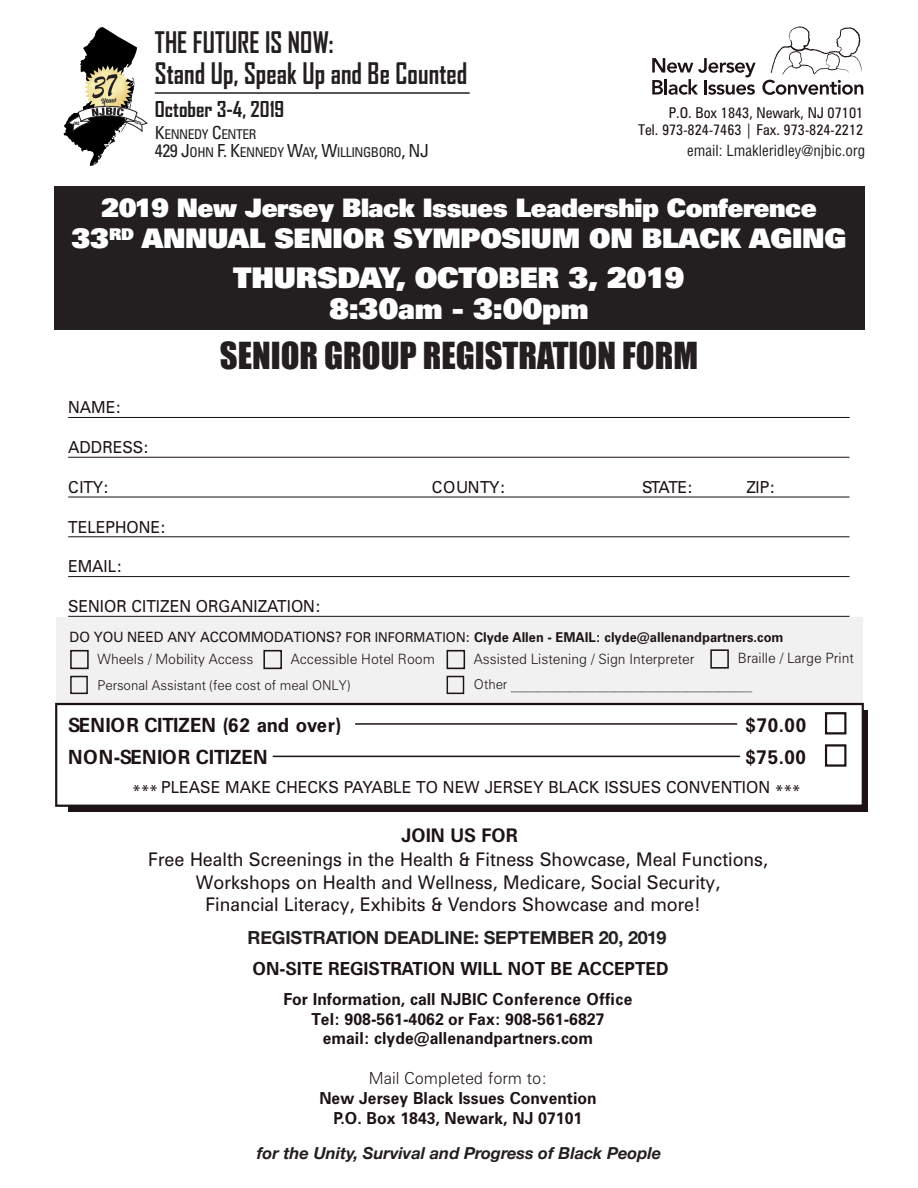
<style>
.page{position:relative;width:918px;height:1188px;background:#fff}
.page>*{position:absolute;margin:0;border:0;box-sizing:border-box;transform-origin:0 0}
.t1{font:34.5px "Impact";color:#231f20}
.t2{font:700 28.5px/31.5px "Agency FB";letter-spacing:.005em;color:#231f20;scale:.9 1}
.t3{font:900 28.5px/31px "Univers";letter-spacing:-.01em;color:#fff;text-align:center}
.t4{font:900 27px "Univers";letter-spacing:-.01em;color:#fff}
.t5{font:900 25.5px "Univers";letter-spacing:-.02em;color:#fff}
.t6{font:700 21px "Agency FB";color:#231f20}
.t7{font:700 19.65px "Zurich BT";letter-spacing:.005em;color:#1d1314;scale:.96 1}
.t8{font:18.9px/22.6px "Zurich BT";color:#1d1314;text-align:center;scale:.96 1}
.t9{font:700 18.9px "Zurich BT";color:#1d1314;scale:.96 1}
.t10{font:700 18.15px/29.7px "Zurich BT";color:#1d1314;scale:.96 1}
.t11{font:700 18px "Helvetica Neue";letter-spacing:-.01em;color:#231f20}
.t12{font:700 16.5px/20px "Zurich BT";color:#1d1314;text-align:center;scale:.96 1}
.t13{font:16.5px "Zurich BT";color:#1d1314;scale:.96 1}
.t14{font:italic 700 16.5px "Helvetica Neue";color:#231f20}
.t15{font:300 16.5px "Zurich BT";color:#1d1314;scale:.96 1}
.t16{font:condensed 15px "Helvetica";color:#231f20}
.t17{font:condensed 14.85px/16.4px "Zurich BT";color:#1d1314;text-align:right}
.t18{font:300 14.25px "Zurich BT";color:#1d1314;scale:.96 1}
.t19{font:700 13.5px "Zurich BT";color:#1d1314;scale:.96 1}
.t20{font:300 13.5px "Zurich BT";color:#1d1314;scale:.96 1}
.t21{font:condensed 13.5px/18.5px "Univers";letter-spacing:-.035em;color:#231f20}
.t22{font:7.65px "Montana Typeface";color:#231f20}
.t23{font:900 condensed 4.35px "Helvetica";color:#231f20;scale:.75 1}
.s1{font-size:18px}
.s2{font-weight:400;font-size:14.25px}
.s3{font-weight:400}
</style>
<div class="page">
<div style="left:54px;top:187px;width:810px;height:143px;background:#231f20"></div>
<div style="left:56px;top:617px;width:807px;height:104px;background:#f0f1f0"></div>
<div style="left:68px;top:710px;width:800px;height:101px;background:#1d1314"></div>
<div style="left:56px;top:704px;width:807px;height:102px;background:#fff"></div>
<div style="left:55px;top:703px;width:809px;height:104px;border:2px solid #1d1314"></div>
<hr style="left:68px;top:417px;width:782px;height:1px;background:#1d1314">
<hr style="left:68px;top:457px;width:782px;height:1px;background:#1d1314">
<hr style="left:68px;top:497px;width:782px;height:1px;background:#1d1314">
<hr style="left:68px;top:536px;width:782px;height:1px;background:#1d1314">
<hr style="left:68px;top:576px;width:782px;height:1px;background:#1d1314">
<hr style="left:68px;top:616px;width:782px;height:1px;background:#1d1314">
<div style="left:825px;top:712px;width:22px;height:22px;border:2px solid #1d1314"></div>
<div style="left:825px;top:744px;width:22px;height:23px;border:2px solid #1d1314"></div>
<hr style="left:355px;top:723px;width:382px;height:2px;background:#1d1314">
<hr style="left:273px;top:756px;width:467px;height:1px;background:#1d1314">
<div style="left:70px;top:650px;width:19px;height:19px;border:2px solid #1d1314"></div>
<div style="left:263px;top:650px;width:19px;height:19px;border:2px solid #1d1314"></div>
<div style="left:447px;top:650px;width:18px;height:19px;border:2px solid #1d1314"></div>
<div style="left:710px;top:649px;width:19px;height:20px;border:2px solid #1d1314"></div>
<div style="left:70px;top:676px;width:18px;height:18px;border:1px solid #1d1314"></div>
<div style="left:447px;top:676px;width:17px;height:18px;border:1px solid #1d1314"></div>
<svg style="left:652px;top:58px;width:104px;height:37px"></svg>
<svg style="left:762px;top:26px;width:101px;height:69px"></svg>
<hr style="left:155px;top:92px;width:315px;height:2px;background:#231f20">
<svg style="left:64px;top:27px;width:84px;height:139px"></svg>
<p class="t22" style="left:101px;top:97px;width:17px;rotate:-6deg">Years</p>
<p class="t23" style="left:73px;top:122px;width:10px;rotate:-10deg">1982</p>
<p class="t23" style="left:136px;top:120px;width:10px;rotate:10deg">2019</p>
<h2 class="t2" style="left:155px;top:26px;width:349px">THE FUTURE IS NOW:<br>Stand Up, Speak Up and Be Counted</h2>
<p class="t6" style="left:155px;top:97px;width:131px">October 3-4, 2019</p>
<p class="t21" style="left:155px;top:126px;width:276px"><span class="s1">K</span>ENNEDY <span class="s1">C</span>ENTER<br><span class="s1">429 J</span>OHN <span class="s1">F. K</span>ENNEDY <span class="s1">W</span>AY<span class="s1">, W</span>ILLINGBORO<span class="s1">, NJ</span></p>
<p class="t17" style="left:638px;top:105px;width:227px">P.O. Box 1843, Newark, NJ 07101<br>Tel. 973-824-7463 | Fax. 973-824-2212</p>
<p class="t16" style="left:687px;top:142px;width:180px">email: Lmakleridley@njbic.org</p>
<h3 class="t5" style="left:101px;top:198px;width:717px">2019 New Jersey Black Issues Leadership Conference</h3>
<h3 class="t4" style="left:72px;top:228px;width:776px">33<sup>RD</sup> ANNUAL SENIOR SYMPOSIUM ON BLACK AGING</h3>
<h2 class="t3" style="left:233px;top:265px;width:453px">THURSDAY, OCTOBER 3, 2019<br>8:30am - 3:00pm</h2>
<h1 class="t1" style="left:220px;top:337px;width:480px">SENIOR GROUP REGISTRATION FORM</h1>
<p class="t13" style="left:68px;top:398px;width:57px">NAME:</p>
<p class="t13" style="left:68px;top:438px;width:86px">ADDRESS:</p>
<p class="t13" style="left:68px;top:478px;width:44px">CITY:</p>
<p class="t13" style="left:432px;top:478px;width:78px">COUNTY:</p>
<p class="t13" style="left:642px;top:478px;width:55px">STATE:</p>
<p class="t13" style="left:746px;top:478px;width:32px">ZIP:</p>
<p class="t13" style="left:68px;top:517px;width:103px">TELEPHONE:</p>
<p class="t13" style="left:68px;top:557px;width:58px">EMAIL:</p>
<p class="t13" style="left:68px;top:597px;width:265px">SENIOR CITIZEN ORGANIZATION:</p>
<p class="t19" style="left:70px;top:629px;width:745px"><span class="s2">DO YOU NEED ANY ACCOMMODATIONS?</span> <span class="s3">FOR INFORMATION:</span> Clyde Allen - EMAIL: clyde@allenandpartners.com</p>
<p class="t18" style="left:98px;top:651px;width:164px">Wheels / Mobility Access</p>
<p class="t18" style="left:291px;top:651px;width:152px">Accessible Hotel Room</p>
<p class="t18" style="left:474px;top:651px;width:231px">Assisted Listening / Sign Interpreter</p>
<p class="t18" style="left:738px;top:650px;width:123px">Braille / Large Print</p>
<p class="t20" style="left:98px;top:678px;width:265px">Personal Assistant (fee cost of meal ONLY)</p>
<p class="t20" style="left:474px;top:677px;width:291px">Other _____________________________________</p>
<p class="t7" style="left:68px;top:714px;width:286px">SENIOR CITIZEN (62 and over)</p>
<p class="t7" style="left:746px;top:714px;width:65px">$70.00</p>
<p class="t7" style="left:68px;top:746px;width:209px">NON-SENIOR CITIZEN</p>
<p class="t7" style="left:745px;top:746px;width:65px">$75.00</p>
<p class="t13" style="left:133px;top:778px;width:697px">*** PLEASE MAKE CHECKS PAYABLE TO NEW JERSEY BLACK ISSUES CONVENTION ***</p>
<p class="t9" style="left:402px;top:824px;width:122px">JOIN US FOR</p>
<p class="t8" style="left:148px;top:848px;width:647px">Free Health Screenings in the Health &amp; Fitness Showcase, Meal Functions,<br>Workshops on Health and Wellness, Medicare, Social Security,<br>Financial Literacy, Exhibits &amp; Vendors Showcase and more!</p>
<p class="t11" style="left:248px;top:927px;width:420px">REGISTRATION DEADLINE: SEPTEMBER 20, 2019</p>
<p class="t10" style="left:255px;top:924px;width:163px">REGISTRATION DE</p>
<p class="t10" style="left:252px;top:924px;width:435px;text-indent:315px">ER 15, 2017<br>ON-SITE REGISTRATION WILL NOT BE ACCEPTED</p>
<p class="t12" style="left:283px;top:989px;width:365px">For Information, call NJBIC Conference Office<br>Tel: 908-561-4062 or Fax: 908-561-6827<br>email: clyde@allenandpartners.com</p>
<p class="t15" style="left:369px;top:1069px;width:187px">Mail Completed form to:</p>
<p class="t12" style="left:319px;top:1088px;width:290px">New Jersey Black Issues Convention<br>P.O. Box 1843, Newark, NJ 07101</p>
<p class="t14" style="left:257px;top:1143px;width:406px">for the Unity, Survival and Progress of Black People</p>
</div>
